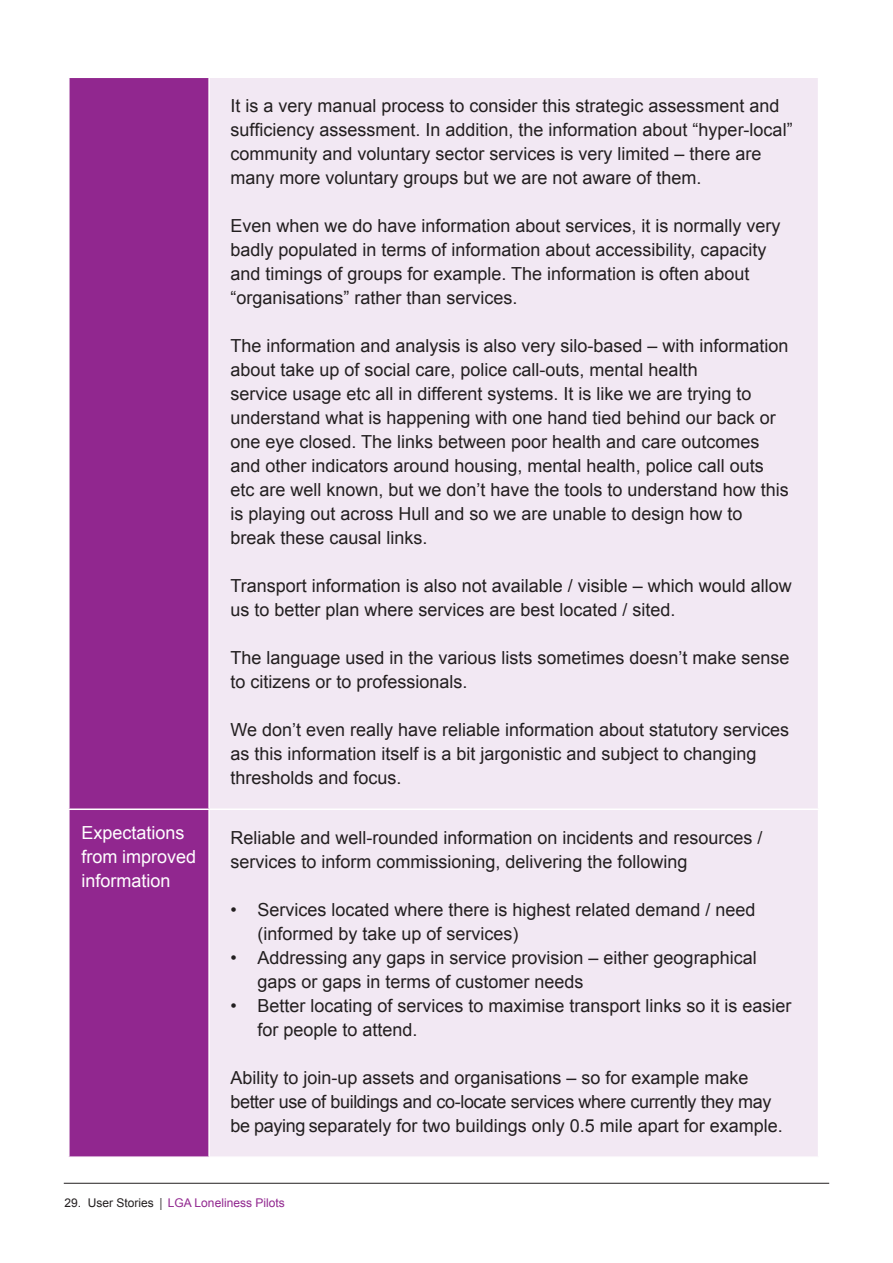
<style>
.page{position:relative;width:893px;height:1263px;background:#fff}
.page>*{position:absolute;margin:0;border:0;box-sizing:border-box;transform-origin:0 0}
.t1{font:18px/24px "Arial";color:#231f20}
.t2{font:18px/24px "Arial";color:#fff}
.t3{font:12px "Arial";color:#91278f}
.s1{color:#231f20}
.s2{font-family:"Minion Pro";color:#231f20}
</style>
<div class="page">
<hr style="left:64px;top:1183px;width:765px;height:1px;background:#231f20">
<div style="left:70px;top:78px;width:138px;height:1078px;background:#91278f"></div>
<div style="left:210px;top:78px;width:608px;height:1078px;background:#f2e8f3"></div>
<hr style="left:68px;top:808px;width:141px;height:2px;background:#fff">
<hr style="left:209px;top:808px;width:610px;height:2px;background:#fff">
<p class="t1" style="left:230px;top:94px;width:564px">It is a very manual process to consider this strategic assessment and sufficiency assessment. In addition, the information about “hyper-local” community and voluntary sector services is very limited – there are many more voluntary groups but we are not aware of them.</p>
<p class="t1" style="left:230px;top:214px;width:552px">Even when we do have information about services, it is normally very badly populated in terms of information about accessibility, capacity and timings of groups for example. The information is often about “organisations” rather than services.</p>
<p class="t1" style="left:230px;top:334px;width:560px">The information and analysis is also very silo-based – with information about take up of social care, police call-outs, mental health<br>service usage etc all in different systems. It is like we are trying to understand what is happening with one hand tied behind our back or one eye closed. The links between poor health and care outcomes and other indicators around housing, mental health, police call outs etc are well known, but we don’t have the tools to understand how this is playing out across Hull and so we are unable to design how to break these causal links.</p>
<p class="t1" style="left:230px;top:574px;width:563px">Transport information is also not available / visible – which would allow us to better plan where services are best located / sited.</p>
<p class="t1" style="left:230px;top:646px;width:561px">The language used in the various lists sometimes doesn’t make sense to citizens or to professionals.</p>
<p class="t1" style="left:230px;top:718px;width:560px">We don’t even really have reliable information about statutory services as this information itself is a bit jargonistic and subject to changing thresholds and focus.</p>
<p class="t2" style="left:82px;top:821px;width:116px">Expectations from improved information</p>
<p class="t1" style="left:230px;top:825px;width:534px">Reliable and well-rounded information on incidents and resources / services to inform commissioning, delivering the following</p>
<p class="t1" style="left:257px;top:897px;width:500px;text-indent:-27px">• Services located where there is highest related demand / need (informed by take up of services)</p>
<p class="t1" style="left:257px;top:945px;width:501px;text-indent:-27px">• Addressing any gaps in service provision – either geographical gaps or gaps in terms of customer needs</p>
<p class="t1" style="left:257px;top:993px;width:536px;text-indent:-27px">• Better locating of services to maximise transport links so it is easier for people to attend.</p>
<p class="t1" style="left:230px;top:1065px;width:554px">Ability to join-up assets and organisations – so for example make better use of buildings and co-locate services where currently they may be paying separately for two buildings only 0.5 mile apart for example.</p>
<p class="t3" style="left:65px;top:1195px;width:222px"><span class="s1">29. User Stories</span> <span class="s2">|</span> LGA Loneliness Pilots</p>
</div>
